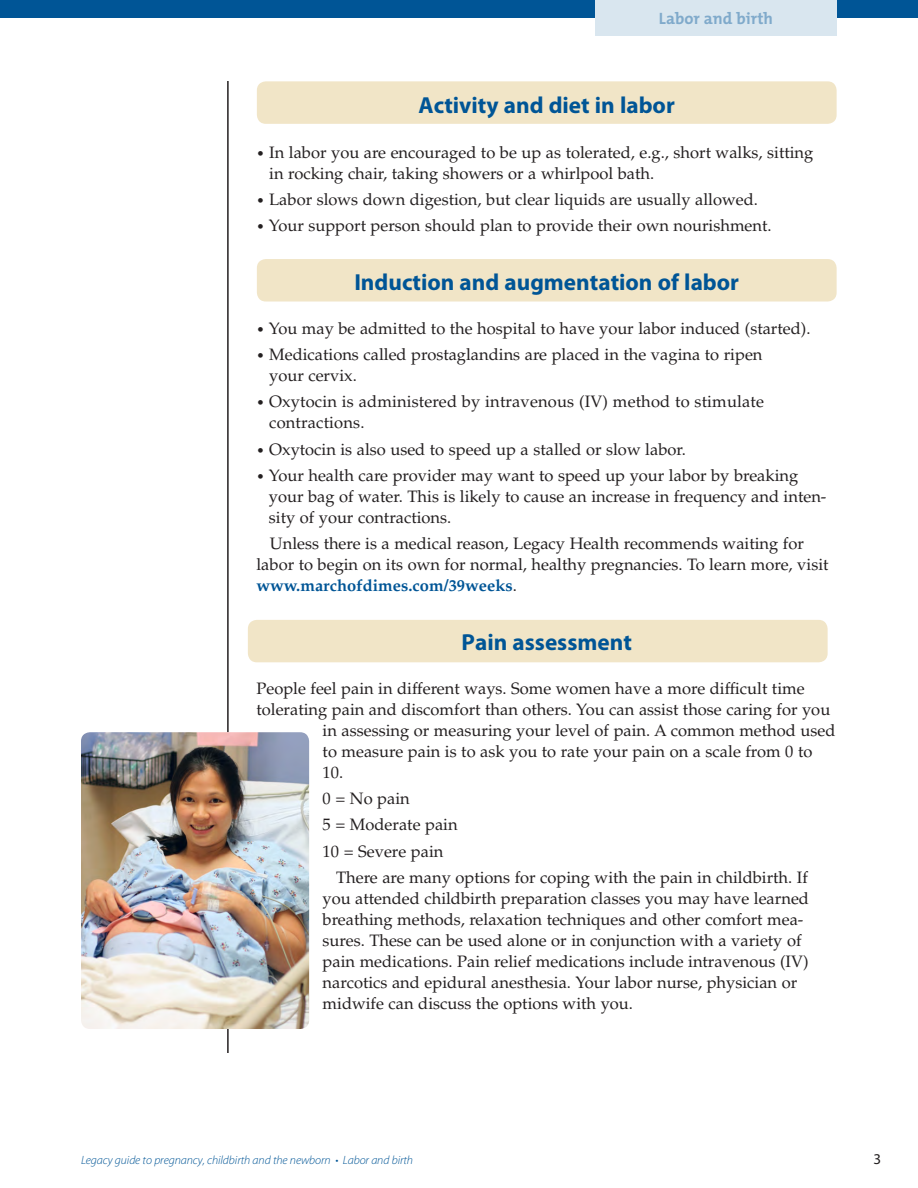
<style>
.page{position:relative;width:918px;height:1188px;background:#fff}
.page>*{position:absolute;margin:0;border:0;box-sizing:border-box;transform-origin:0 0}
.t1{font:700 23.25px "Myriad Pro";color:#005596}
.t2{font:16.5px/21px "Palatino LT Std";color:#231f20}
.t3{font:700 16.5px "The Mix";color:#80aacb}
.t4{font:15px "Myriad Pro";color:#231f20}
.t5{font:italic 300 12px "Myriad Pro";letter-spacing:-.005em;color:#005596}
.s1{font-size:13.5px}
.s2{font-weight:700;color:#005596}
</style>
<div class="page">
<div style="left:0;top:0;width:918px;height:18px;background:#005596"></div>
<div style="left:595px;top:0;width:242px;height:36px;background:#d9e6ef"></div>
<div style="left:248px;top:620px;width:580px;height:42px;background:#f1e5c7;border-radius:9px"></div>
<div style="left:257px;top:81px;width:580px;height:43px;background:#f1e5c7;border-radius:9px"></div>
<div style="left:257px;top:259px;width:580px;height:43px;background:#f1e5c7;border-radius:9px"></div>
<hr style="left:227px;top:81px;width:2px;height:972px;background:#231f20">
<img style="left:81px;top:732px;width:228px;height:297px">
<p class="t3" style="left:659px;top:7px;width:116px">Labor and birth</p>
<h1 class="t1" style="left:419px;top:93px;width:258px">Activity and diet in labor</h1>
<p class="t2" style="left:269px;top:142px;width:546px;text-indent:-13px"><span class="s1">•</span> In labor you are encouraged to be up as tolerated, e.g., short walks, sitting in rocking chair, taking showers or a whirlpool bath.</p>
<p class="t2" style="left:256px;top:189px;width:503px"><span class="s1">•</span> Labor slows down digestion, but clear liquids are usually allowed.</p>
<p class="t2" style="left:256px;top:215px;width:517px"><span class="s1">•</span> Your support person should plan to provide their own nourishment.</p>
<h1 class="t1" style="left:354px;top:269px;width:386px">Induction and augmentation of labor</h1>
<p class="t2" style="left:256px;top:318px;width:556px"><span class="s1">•</span> You may be admitted to the hospital to have your labor induced (started).</p>
<p class="t2" style="left:269px;top:344px;width:495px;text-indent:-13px"><span class="s1">•</span> Medications called prostaglandins are placed in the vagina to ripen your cervix.</p>
<p class="t2" style="left:269px;top:392px;width:496px;text-indent:-13px"><span class="s1">•</span> Oxytocin is administered by intravenous (IV) method to stimulate contractions.</p>
<p class="t2" style="left:256px;top:439px;width:431px"><span class="s1">•</span> Oxytocin is also used to speed up a stalled or slow labor.</p>
<p class="t2" style="left:269px;top:465px;width:559px;text-indent:-12px"><span class="s1">•</span> Your health care provider may want to speed up your labor by breaking your bag of water. This is likely to cause an increase in frequency and inten&shy;sity of your contractions.</p>
<p class="t2" style="left:256px;top:533px;width:574px;text-indent:13px">Unless there is a medical reason, Legacy Health recommends waiting for labor to begin on its own for normal, healthy pregnancies. To learn more, visit <span class="s2">www.marchofdimes.com/39weeks</span>.</p>
<h1 class="t1" style="left:462px;top:629px;width:172px">Pain assessment</h1>
<p class="t2" style="left:256px;top:678px;width:550px">People feel pain in different ways. Some women have a more difficult time</p>
<p class="t2" style="left:256px;top:699px;width:575px">tolerating pain and discomfort than others. You can assist those caring for you</p>
<p class="t2" style="left:323px;top:720px;width:514px">in assessing or measuring your level of pain. A common method used</p>
<p class="t2" style="left:323px;top:741px;width:491px">to measure pain is to ask you to rate your pain on a scale from 0 to</p>
<p class="t2" style="left:323px;top:762px;width:22px">10.</p>
<p class="t2" style="left:323px;top:788px;width:89px">0 = No pain</p>
<p class="t2" style="left:323px;top:815px;width:137px">5 = Moderate pain</p>
<p class="t2" style="left:323px;top:841px;width:122px">10 = Severe pain</p>
<p class="t2" style="left:336px;top:867px;width:473px">There are many options for coping with the pain in childbirth. If</p>
<p class="t2" style="left:323px;top:888px;width:488px">you attended childbirth preparation classes you may have learned breathing methods, relaxation techniques and other comfort mea&shy;sures. These can be used alone or in conjunction with a variety of pain medications. Pain relief medications include intravenous (IV) narcotics and epidural anesthesia. Your labor nurse, physician or midwife can discuss the options with you.</p>
<p class="t5" style="left:81px;top:1154px;width:334px">Legacy guide to pregnancy, childbirth and the newborn • Labor and birth</p>
<p class="t4" style="left:874px;top:1151px;width:9px">3</p>
</div>
